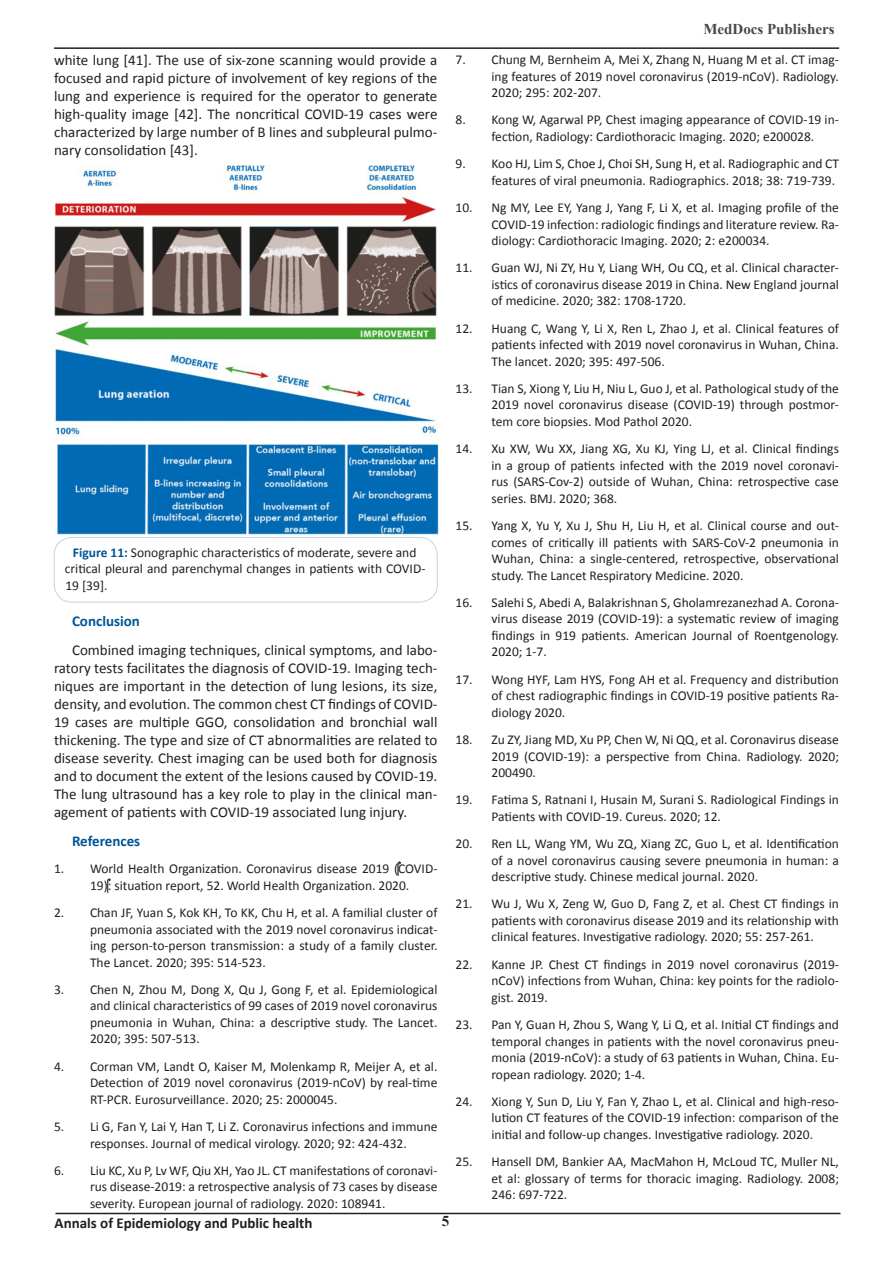
<style>
.page{position:relative;width:893px;height:1263px;background:#fff}
.page>*{position:absolute;margin:0;border:0;box-sizing:border-box;transform-origin:0 0}
.t1{font:15px/18px "Calibri";color:#231f20;text-align:justify}
.t2{font:700 15px "Calibri";color:#231f20}
.t3{font:700 15px "Calibri";color:#005596}
.t4{font:700 15px "Times New Roman";color:#464b47}
.t5{font:700 15px "Times New Roman";color:#231f20}
.t6{font:13.5px/16.5px "Calibri";color:#231f20;text-align:justify}
.s1{font-weight:700;color:#005596}
</style>
<div class="page">
<hr style="left:56px;top:1213px;width:784px;height:1px;background:#231f20">
<hr style="left:54px;top:47px;width:785px;height:2px;background:#231f20">
<img style="left:54px;top:165px;width:385px;height:369px">
<div style="left:54px;top:537px;width:383px;height:65px;border:1px solid #bfd4e5;border-radius:18px"></div>
<p class="t1" style="left:54px;top:51px;width:385px">white lung [41]. The use of six-zone scanning would provide a focused and rapid picture of involvement of key regions of the lung and experience is required for the operator to generate high-quality image [42]. The noncritical COVID-19 cases were characterized by large number of B lines and subpleural pulmo&shy;nary consolidation [43].</p>
<p class="t6" style="left:65px;top:544px;width:362px;text-align:left;text-indent:8px"><span class="s1">Figure 11:</span> Sonographic characteristics of moderate, severe and critical pleural and parenchymal changes in patients with COVID-<br>19 [39].</p>
<p class="t3" style="left:72px;top:612px;width:69px">Conclusion</p>
<p class="t1" style="left:54px;top:641px;width:385px;text-indent:18px">Combined imaging techniques, clinical symptoms, and labo&shy;ratory tests facilitates the diagnosis of COVID-19. Imaging tech&shy;niques are important in the detection of lung lesions, its size, density, and evolution. The common chest CT findings of COVID-19 cases are multiple GGO, consolidation and bronchial wall thickening. The type and size of CT abnormalities are related to disease severity. Chest imaging can be used both for diagnosis and to document the extent of the lesions caused by COVID-19.<br>The lung ultrasound has a key role to play in the clinical man&shy;agement of patients with COVID-19 associated lung injury.</p>
<p class="t3" style="left:72px;top:831px;width:70px">References</p>
<p class="t6" style="left:54px;top:860px;width:385px;text-align:center">1. World Health Organization. Coronavirus disease 2019 (COVID-<br>19): situation report, 52. World Health Organization. 2020.</p>
<p class="t6" style="left:90px;top:904px;width:349px;text-indent:-36px">2. Chan JF, Yuan S, Kok KH, To KK, Chu H, et al. A familial cluster of pneumonia associated with the 2019 novel coronavirus indicat&shy;ing person-to-person transmission: a study of a family cluster.<br>The Lancet. 2020; 395: 514-523.</p>
<p class="t6" style="left:90px;top:981px;width:349px;text-indent:-36px">3. Chen N, Zhou M, Dong X, Qu J, Gong F, et al. Epidemiological and clinical characteristics of 99 cases of 2019 novel coronavirus pneumonia in Wuhan, China: a descriptive study. The Lancet.<br>2020; 395: 507-513.</p>
<p class="t6" style="left:90px;top:1058px;width:349px;text-indent:-36px">4. Corman VM, Landt O, Kaiser M, Molenkamp R, Meijer A, et al.<br>Detection of 2019 novel coronavirus (2019-nCoV) by real-time RT-PCR. Eurosurveillance. 2020; 25: 2000045.</p>
<p class="t6" style="left:54px;top:1118px;width:385px;text-align:center">5. Li G, Fan Y, Lai Y, Han T, Li Z. Coronavirus infections and immune responses. Journal of medical virology. 2020; 92: 424-432.</p>
<p class="t6" style="left:90px;top:1162px;width:349px;text-indent:-36px">6. Liu KC, Xu P, Lv WF, Qiu XH, Yao JL. CT manifestations of coronavi&shy;rus disease-2019: a retrospective analysis of 73 cases by disease severity. European journal of radiology. 2020: 108941.</p>
<p class="t4" style="left:703px;top:18px;width:133px">MedDocs Publishers</p>
<p class="t6" style="left:491px;top:51px;width:349px;text-indent:-36px">7. Chung M, Bernheim A, Mei X, Zhang N, Huang M et al. CT imag&shy;ing features of 2019 novel coronavirus (2019-nCoV). Radiology.<br>2020; 295: 202-207.</p>
<p class="t6" style="left:491px;top:112px;width:349px;text-indent:-36px">8. Kong W, Agarwal PP, Chest imaging appearance of COVID-19 in&shy;fection, Radiology: Cardiothoracic Imaging. 2020; e200028.</p>
<p class="t6" style="left:455px;top:156px;width:385px;text-align:right">9. Koo HJ, Lim S, Choe J, Choi SH, Sung H, et al. Radiographic and CT features of viral pneumonia. Radiographics. 2018; 38: 719-739.</p>
<p class="t6" style="left:491px;top:199px;width:349px;text-indent:-36px">10. Ng MY, Lee EY, Yang J, Yang F, Li X, et al. Imaging profile of the COVID-19 infection: radiologic findings and literature review. Ra&shy;diology: Cardiothoracic Imaging. 2020; 2: e200034.</p>
<p class="t6" style="left:491px;top:260px;width:349px;text-indent:-36px">11. Guan WJ, Ni ZY, Hu Y, Liang WH, Ou CQ, et al. Clinical character&shy;istics of coronavirus disease 2019 in China. New England journal of medicine. 2020; 382: 1708-1720.</p>
<p class="t6" style="left:491px;top:320px;width:349px;text-indent:-36px">12. Huang C, Wang Y, Li X, Ren L, Zhao J, et al. Clinical features of patients infected with 2019 novel coronavirus in Wuhan, China.<br>The lancet. 2020; 395: 497-506.</p>
<p class="t6" style="left:491px;top:380px;width:349px;text-indent:-36px">13. Tian S, Xiong Y, Liu H, Niu L, Guo J, et al. Pathological study of the 2019 novel coronavirus disease (COVID-19) through postmor&shy;tem core biopsies. Mod Pathol 2020.</p>
<p class="t6" style="left:491px;top:441px;width:349px;text-indent:-36px">14. Xu XW, Wu XX, Jiang XG, Xu KJ, Ying LJ, et al. Clinical findings in a group of patients infected with the 2019 novel coronavi&shy;rus (SARS-Cov-2) outside of Wuhan, China: retrospective case series. BMJ. 2020; 368.</p>
<p class="t6" style="left:491px;top:517px;width:349px;text-indent:-36px">15. Yang X, Yu Y, Xu J, Shu H, Liu H, et al. Clinical course and out&shy;comes of critically ill patients with SARS-CoV-2 pneumonia in Wuhan, China: a single-centered, retrospective, observational study. The Lancet Respiratory Medicine. 2020.</p>
<p class="t6" style="left:491px;top:594px;width:349px;text-indent:-36px">16. Salehi S, Abedi A, Balakrishnan S, Gholamrezanezhad A. Corona&shy;virus disease 2019 (COVID-19): a systematic review of imaging findings in 919 patients. American Journal of Roentgenology.<br>2020; 1-7.</p>
<p class="t6" style="left:491px;top:671px;width:349px;text-indent:-36px">17. Wong HYF, Lam HYS, Fong AH et al. Frequency and distribution of chest radiographic findings in COVID-19 positive patients Ra&shy;diology 2020.</p>
<p class="t6" style="left:491px;top:731px;width:349px;text-indent:-36px">18. Zu ZY, Jiang MD, Xu PP, Chen W, Ni QQ, et al. Coronavirus disease 2019 (COVID-19): a perspective from China. Radiology. 2020; 200490.</p>
<p class="t6" style="left:491px;top:792px;width:349px;text-indent:-36px">19. Fatima S, Ratnani I, Husain M, Surani S. Radiological Findings in<br>Patients with COVID-19. Cureus. 2020; 12.</p>
<p class="t6" style="left:491px;top:835px;width:349px;text-indent:-36px">20. Ren LL, Wang YM, Wu ZQ, Xiang ZC, Guo L, et al. Identification of a novel coronavirus causing severe pneumonia in human: a descriptive study. Chinese medical journal. 2020.</p>
<p class="t6" style="left:491px;top:896px;width:349px;text-indent:-36px">21. Wu J, Wu X, Zeng W, Guo D, Fang Z, et al. Chest CT findings in patients with coronavirus disease 2019 and its relationship with clinical features. Investigative radiology. 2020; 55: 257-261.</p>
<p class="t6" style="left:491px;top:956px;width:349px;text-indent:-36px">22. Kanne JP. Chest CT findings in 2019 novel coronavirus (2019- nCoV) infections from Wuhan, China: key points for the radiolo&shy;gist. 2019.</p>
<p class="t6" style="left:491px;top:1016px;width:349px;text-indent:-36px">23. Pan Y, Guan H, Zhou S, Wang Y, Li Q, et al. Initial CT findings and temporal changes in patients with the novel coronavirus pneu&shy;monia (2019-nCoV): a study of 63 patients in Wuhan, China. Eu&shy;ropean radiology. 2020; 1-4.</p>
<p class="t6" style="left:491px;top:1093px;width:349px;text-indent:-36px">24. Xiong Y, Sun D, Liu Y, Fan Y, Zhao L, et al. Clinical and high-reso&shy;lution CT features of the COVID-19 infection: comparison of the initial and follow-up changes. Investigative radiology. 2020.</p>
<p class="t6" style="left:491px;top:1153px;width:349px;text-indent:-36px">25. Hansell DM, Bankier AA, MacMahon H, McLoud TC, Muller NL, et al: glossary of terms for thoracic imaging. Radiology. 2008; 246: 697-722.</p>
<p class="t2" style="left:55px;top:1213px;width:259px">Annals of Epidemiology and Public health</p>
<p class="t5" style="left:442px;top:1211px;width:9px">5</p>
</div>
